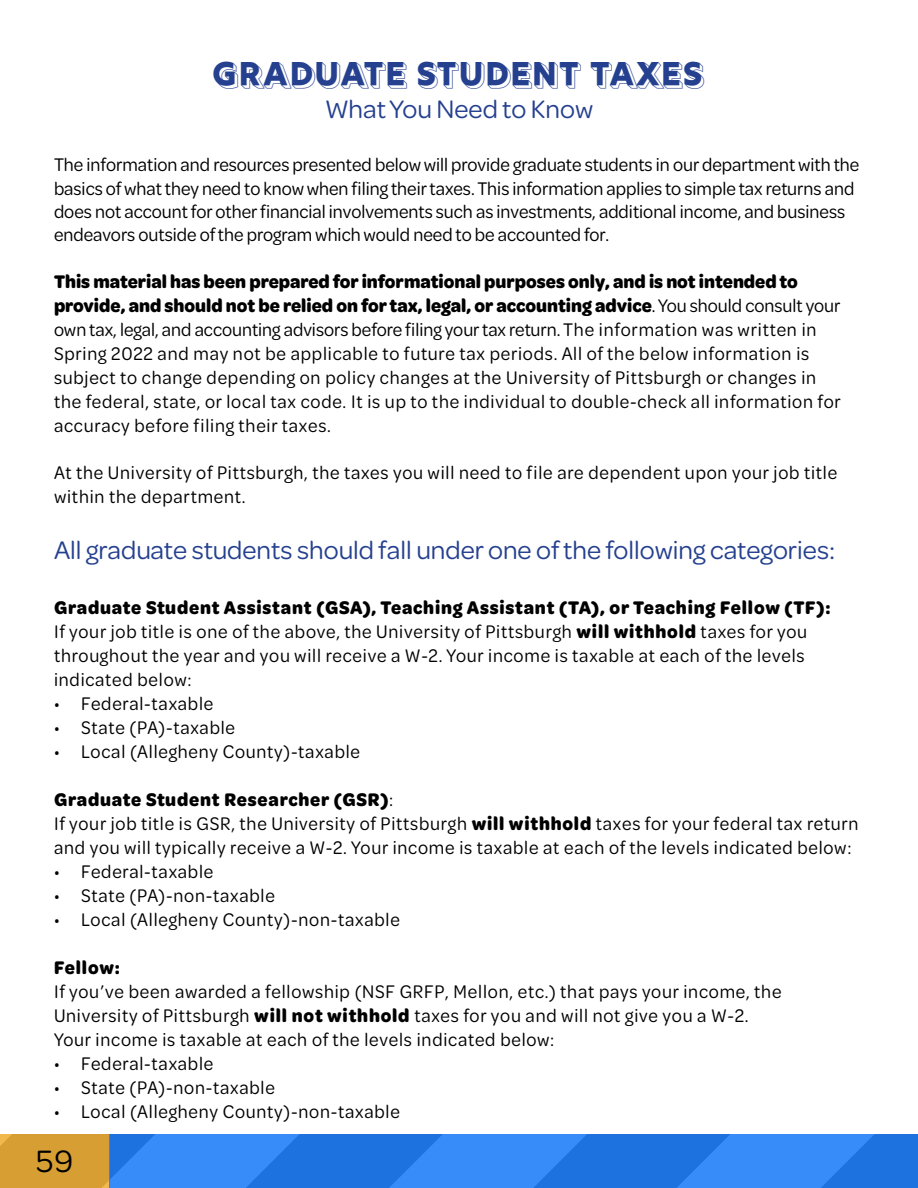
<style>
.page{position:relative;width:918px;height:1188px;background:#fff}
.page>*{position:absolute;margin:0;border:0;box-sizing:border-box;transform-origin:0 0}
.t1{font:36px "Rig Bold Reverse";color:#25408f}
.t2{font:33px "Omnes";color:#000}
.t3{font:27px "Omnes";color:#25408f}
.t4{font:19.5px/24px "Omnes Semi Cond";letter-spacing:.04em;color:#000}
.t5{font:19.5px/23.4px "Omnes Semi Cond";color:#000}
.t6{font:700 19.5px "Omnes Semi Cond";letter-spacing:.04em;color:#000}
.s1{font-weight:700}
</style>
<div class="page">
<div style="left:0;top:1134px;width:109px;height:54px;background:#d79e34"></div>
<div style="left:109px;top:1134px;width:809px;height:54px;background:linear-gradient(to bottom,#2c80ee,#2c80ee)"></div>
<h1 class="t1" style="left:213px;top:54px;width:493px">GRADUATE STUDENT TAXES</h1>
<h3 class="t3" style="left:325px;top:91px;width:270px">What You Need to Know</h3>
<p class="t5" style="left:54px;top:152px;width:807px">The information and resources presented below will provide graduate students in our department with the basics of what they need to know when filing their taxes. This information applies to simple tax returns and does not account for other financial involvements such as investments, additional income, and business endeavors outside of the program which would need to be accounted for.</p>
<p class="t4" style="left:54px;top:269px;width:789px"><span class="s1">This material has been prepared for informational purposes only, and is not intended to provide, and should not be relied on for tax, legal, or accounting advice</span>. You should consult your own tax, legal, and accounting advisors before filing your tax return. The information was written in Spring 2022 and may not be applicable to future tax periods. All of the below information is subject to change depending on policy changes at the University of Pittsburgh or changes in the federal, state, or local tax code. It is up to the individual to double-check all information for accuracy before filing their taxes.</p>
<p class="t4" style="left:54px;top:460px;width:785px">At the University of Pittsburgh, the taxes you will need to file are dependent upon your job title within the department.</p>
<h3 class="t3" style="left:54px;top:532px;width:783px">All graduate students should fall under one of the following categories:</h3>
<p class="t4" style="left:54px;top:595px;width:778px"><span class="s1">Graduate Student Assistant (GSA), Teaching Assistant (TA), or Teaching Fellow (TF):<br></span>If your job title is one of the above, the University of Pittsburgh <span class="s1">will withhold</span> taxes for you throughout the year and you will receive a W-2. Your income is taxable at each of the levels indicated below:</p>
<p class="t4" style="left:54px;top:691px;width:161px">• Federal-taxable</p>
<p class="t4" style="left:54px;top:715px;width:183px">• State (PA)-taxable</p>
<p class="t4" style="left:54px;top:739px;width:308px">• Local (Allegheny County)-taxable</p>
<p class="t4" style="left:54px;top:787px;width:806px"><span class="s1">Graduate Student Researcher (GSR)</span>:<br>If your job title is GSR, the University of Pittsburgh <span class="s1">will withhold</span> taxes for your federal tax return and you will typically receive a W-2. Your income is taxable at each of the levels indicated below:</p>
<p class="t4" style="left:54px;top:859px;width:161px">• Federal-taxable</p>
<p class="t4" style="left:54px;top:883px;width:222px">• State (PA)-non-taxable</p>
<p class="t4" style="left:54px;top:907px;width:347px">• Local (Allegheny County)-non-taxable</p>
<p class="t6" style="left:54px;top:954px;width:67px">Fellow:</p>
<p class="t4" style="left:54px;top:979px;width:729px">If you’ve been awarded a fellowship (NSF GRFP, Mellon, etc.) that pays your income, the<br>University of Pittsburgh <span class="s1">will not withhold</span> taxes for you and will not give you a W-2.<br>Your income is taxable at each of the levels indicated below:</p>
<p class="t4" style="left:54px;top:1051px;width:161px">• Federal-taxable</p>
<p class="t4" style="left:54px;top:1075px;width:222px">• State (PA)-non-taxable</p>
<p class="t4" style="left:54px;top:1099px;width:347px">• Local (Allegheny County)-non-taxable</p>
<h2 class="t2" style="left:36px;top:1139px;width:39px">59</h2>
</div>
